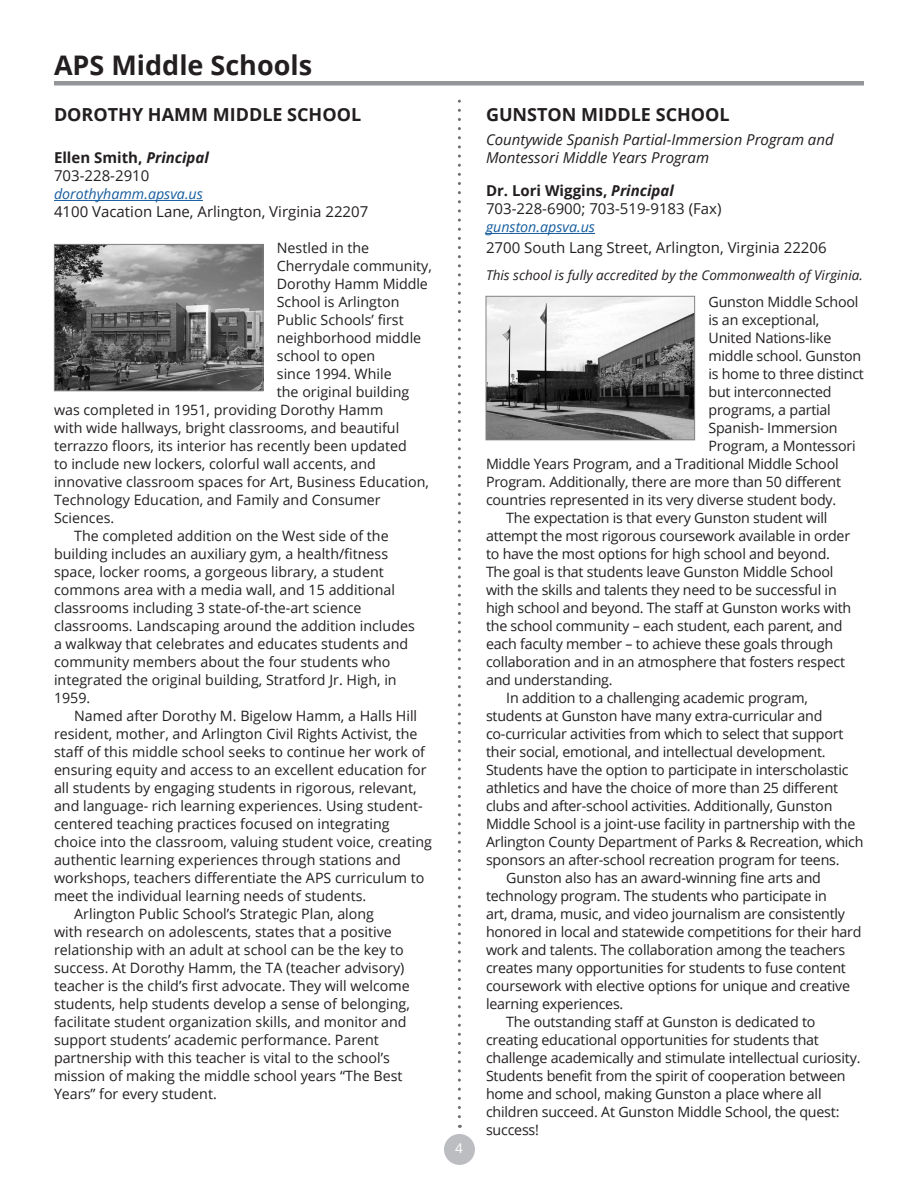
<style>
.page{position:relative;width:918px;height:1188px;background:#fff}
.page>*{position:absolute;margin:0;border:0;box-sizing:border-box;transform-origin:0 0}
.header_1{font:700 27px "Open Sans";color:#231f20}
.header_2{font:700 18px "Open Sans";color:#231f20}
.t1{font:15px "Open Sans";color:#231f20}
.t2{font:italic 15px "Open Sans";color:#231f20}
.t3{font:700 15px "Open Sans";color:#231f20}
.t4{font:14.25px/18px "Open Sans";letter-spacing:-.015em;color:#231f20}
.t5{font:italic 14.25px "Open Sans";color:#175d9e}
.t6{font:italic 13.5px "Open Sans";color:#231f20}
.t7{font:13.5px "Open Sans";color:#fff}
.s1{font-style:italic}
</style>
<div class="page">
<svg style="left:458px;top:99px;width:3px;height:1029px"></svg>
<div style="left:444px;top:1134px;width:31px;height:31px;background:#bcbdc0;border-radius:50%"></div>
<div style="left:54px;top:81px;width:810px;height:5px;background:#939598"></div>
<hr style="left:486px;top:233px;width:109px;height:1px;background:#175d9e">
<img style="left:488px;top:298px;width:205px;height:140px">
<div style="left:486px;top:296px;width:209px;height:144px;border:1px solid #808285"></div>
<hr style="left:54px;top:200px;width:149px;height:1px;background:#175d9e">
<img style="left:56px;top:246px;width:205px;height:143px">
<div style="left:54px;top:244px;width:209px;height:147px;border:1px solid #808285"></div>
<p class="header_1" style="left:54px;top:46px;width:260px">APS Middle Schools</p>
<p class="header_2" style="left:54px;top:101px;width:309px">DOROTHY HAMM MIDDLE SCHOOL</p>
<p class="t3" style="left:54px;top:147px;width:156px">Ellen Smith, <span class="s1">Principal</span></p>
<p class="t1" style="left:54px;top:166px;width:97px">703-228-2910</p>
<p class="t5" style="left:54px;top:184px;width:150px">dorothyhamm.apsva.us</p>
<p class="t1" style="left:54px;top:202px;width:316px">4100 Vacation Lane, Arlington, Virginia 22207</p>
<p class="t4" style="left:277px;top:239px;width:94px">Nestled in the</p>
<p class="t4" style="left:277px;top:257px;width:157px">Cherrydale community,</p>
<p class="t4" style="left:277px;top:275px;width:152px">Dorothy Hamm Middle</p>
<p class="t4" style="left:277px;top:293px;width:124px">School is Arlington</p>
<p class="t4" style="left:277px;top:311px;width:128px">Public Schools’ first</p>
<p class="t4" style="left:277px;top:329px;width:146px">neighborhood middle</p>
<p class="t4" style="left:277px;top:347px;width:100px">school to open</p>
<p class="t4" style="left:277px;top:365px;width:116px">since 1994. While</p>
<p class="t4" style="left:277px;top:383px;width:134px">the original building</p>
<p class="t4" style="left:54px;top:401px;width:331px">was completed in 1951, providing Dorothy Hamm</p>
<p class="t4" style="left:54px;top:419px;width:347px">with wide hallways, bright classrooms, and beautiful</p>
<p class="t4" style="left:54px;top:437px;width:354px">terrazzo floors, its interior has recently been updated</p>
<p class="t4" style="left:54px;top:455px;width:323px">to include new lockers, colorful wall accents, and</p>
<p class="t4" style="left:54px;top:473px;width:376px">innovative classroom spaces for Art, Business Education,</p>
<p class="t4" style="left:54px;top:491px;width:328px">Technology Education, and Family and Consumer</p>
<p class="t4" style="left:54px;top:509px;width:62px">Sciences.</p>
<p class="t4" style="left:54px;top:527px;width:362px;text-indent:20px">The completed addition on the West side of the building includes an auxiliary gym, a health/fitness space, locker rooms, a gorgeous library, a student commons area with a media wall, and 15 additional classrooms including 3 state-of-the-art science classrooms. Landscaping around the addition includes a walkway that celebrates and educates students and community members about the four students who integrated the original building, Stratford Jr. High, in 1959.</p>
<p class="t4" style="left:54px;top:707px;width:379px;text-indent:20px">Named after Dorothy M. Bigelow Hamm, a Halls Hill resident, mother, and Arlington Civil Rights Activist, the staff of this middle school seeks to continue her work of ensuring equity and access to an excellent education for all students by engaging students in rigorous, relevant, and language- rich learning experiences. Using student&shy;centered teaching practices focused on integrating choice into the classroom, valuing student voice, creating authentic learning experiences through stations and workshops, teachers differentiate the APS curriculum to meet the individual learning needs of students.</p>
<p class="t4" style="left:54px;top:905px;width:357px;text-indent:20px">Arlington Public School’s Strategic Plan, along<br>with research on adolescents, states that a positive relationship with an adult at school can be the key to success. At Dorothy Hamm, the TA (teacher advisory) teacher is the child’s first advocate. They will welcome students, help students develop a sense of belonging, facilitate student organization skills, and monitor and support students’ academic performance. Parent partnership with this teacher is vital to the school’s mission of making the middle school years “The Best Years” for every student.</p>
<p class="t7" style="left:455px;top:1138px;width:9px">4</p>
<p class="header_2" style="left:486px;top:101px;width:245px">GUNSTON MIDDLE SCHOOL</p>
<p class="t2" style="left:486px;top:130px;width:349px">Countywide Spanish Partial-Immersion Program and</p>
<p class="t2" style="left:486px;top:148px;width:225px">Montessori Middle Years Program</p>
<p class="t3" style="left:486px;top:180px;width:189px">Dr. Lori Wiggins, <span class="s1">Principal</span></p>
<p class="t1" style="left:486px;top:199px;width:237px">703-228-6900; 703-519-9183 (Fax)</p>
<p class="t5" style="left:486px;top:217px;width:111px">gunston.apsva.us</p>
<p class="t1" style="left:486px;top:238px;width:342px">2700 South Lang Street, Arlington, Virginia 22206</p>
<p class="t6" style="left:486px;top:266px;width:378px">This school is fully accredited by the Commonwealth of Virginia.</p>
<p class="t4" style="left:709px;top:293px;width:151px">Gunston Middle School</p>
<p class="t4" style="left:709px;top:311px;width:112px">is an exceptional,</p>
<p class="t4" style="left:709px;top:329px;width:125px">United Nations-like</p>
<p class="t4" style="left:709px;top:347px;width:154px">middle school. Gunston</p>
<p class="t4" style="left:709px;top:365px;width:157px">is home to three distinct</p>
<p class="t4" style="left:709px;top:383px;width:125px">but interconnected</p>
<p class="t4" style="left:709px;top:401px;width:124px">programs, a partial</p>
<p class="t4" style="left:709px;top:419px;width:131px">Spanish- Immersion</p>
<p class="t4" style="left:709px;top:437px;width:149px">Program, a Montessori</p>
<p class="t4" style="left:486px;top:455px;width:354px">Middle Years Program, and a Traditional Middle School</p>
<p class="t4" style="left:486px;top:473px;width:357px">Program. Additionally, there are more than 50 different</p>
<p class="t4" style="left:486px;top:491px;width:352px">countries represented in its very diverse student body.</p>
<p class="t4" style="left:486px;top:509px;width:367px;text-indent:20px">The expectation is that every Gunston student will attempt the most rigorous coursework available in order to have the most options for high school and beyond.<br>The goal is that students leave Gunston Middle School with the skills and talents they need to be successful in high school and beyond. The staff at Gunston works with the school community – each student, each parent, and each faculty member – to achieve these goals through collaboration and in an atmosphere that fosters respect and understanding.</p>
<p class="t4" style="left:486px;top:689px;width:379px;text-indent:20px">In addition to a challenging academic program, students at Gunston have many extra-curricular and co-curricular activities from which to select that support their social, emotional, and intellectual development.<br>Students have the option to participate in interscholastic athletics and have the choice of more than 25 different clubs and after-school activities. Additionally, Gunston Middle School is a joint-use facility in partnership with the Arlington County Department of Parks &amp; Recreation, which sponsors an after-school recreation program for teens.</p>
<p class="t4" style="left:486px;top:869px;width:377px;text-indent:20px">Gunston also has an award-winning fine arts and technology program. The students who participate in<br>art, drama, music, and video journalism are consistently honored in local and statewide competitions for their hard work and talents. The collaboration among the teachers creates many opportunities for students to fuse content coursework with elective options for unique and creative learning experiences.</p>
<p class="t4" style="left:486px;top:1013px;width:376px;text-indent:20px">The outstanding staff at Gunston is dedicated to creating educational opportunities for students that challenge academically and stimulate intellectual curiosity.<br>Students benefit from the spirit of cooperation between home and school, making Gunston a place where all children succeed. At Gunston Middle School, the quest: success!</p>
</div>
